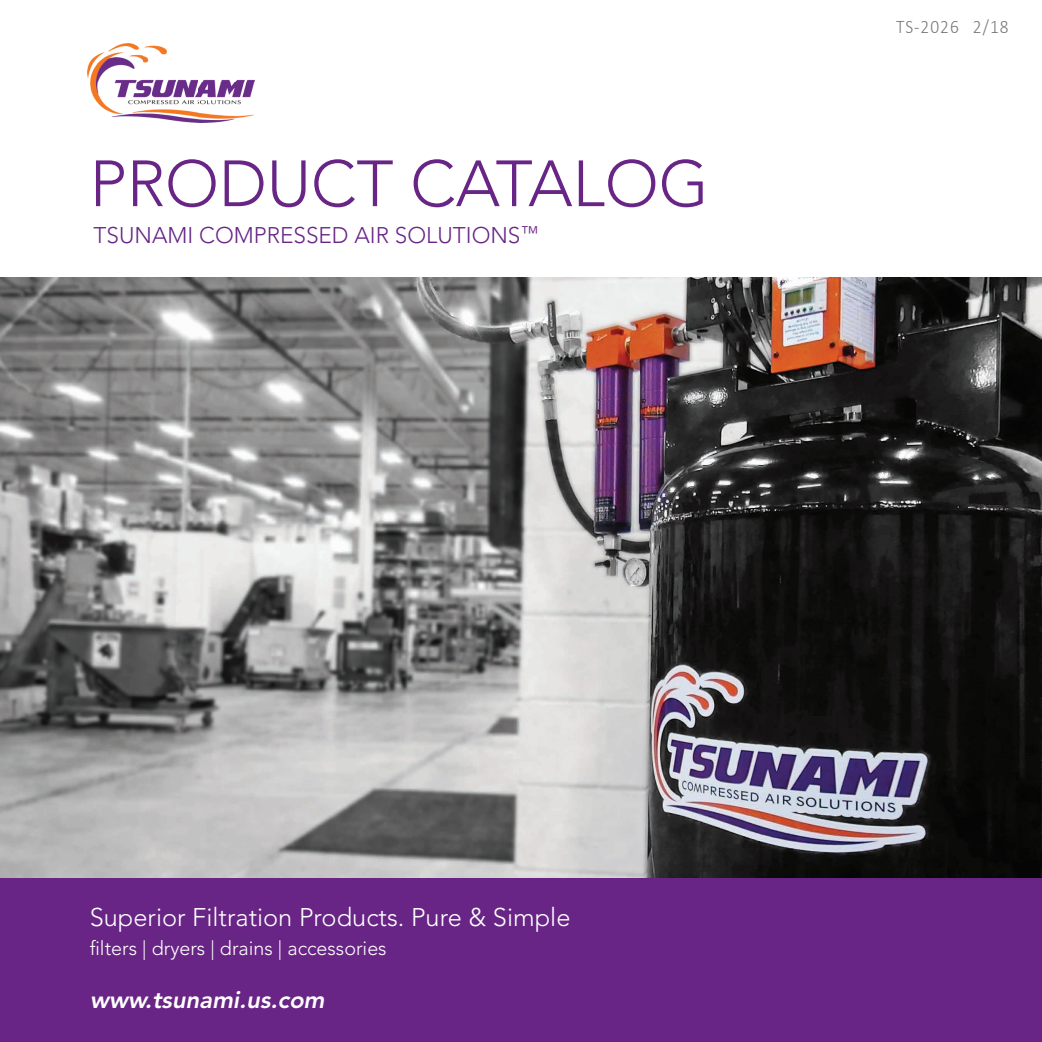
<style>
.page{position:relative;width:1042px;height:1042px;background:#fff}
.page>*{position:absolute;margin:0;border:0;box-sizing:border-box;transform-origin:0 0}
.t1{font:300 64.58px "Avenir LT Std";color:#682586}
.t2{font:300 25.38px "Avenir LT Std";color:#fff}
.t3{font:italic 800 23.8px "Avenir LT Std";color:#fff}
.t4{font:300 22.57px "Avenir LT Std";color:#682586}
.t5{font:300 19.78px "Avenir LT Std";color:#fff}
.t6{font:300 19.25px "Calibri";letter-spacing:.06em;color:#76787b;scale:.9 1}
</style>
<div class="page">
<img style="left:0;top:278px;width:1042px;height:601px">
<img style="left:88px;top:43px;width:166px;height:80px">
<div style="left:0;top:879px;width:1042px;height:163px;background:#682586"></div>
<h1 class="t1" style="left:90px;top:146px;width:621px">PRODUCT CATALOG</h1>
<p class="t4" style="left:94px;top:222px;width:446px">TSUNAMI COMPRESSED AIR SOLUTIONS<sup>™</sup></p>
<p class="t6" style="left:896px;top:14px;width:127px">TS-2026 2/18</p>
<p class="t2" style="left:90px;top:903px;width:482px">Superior Filtration Products. Pure &amp; Simple</p>
<p class="t5" style="left:100px;top:936px;width:288px">lters | dryers | drains | accessories</p>
<p class="t3" style="left:90px;top:986px;width:241px">www.tsunami.us.com</p>
</div>
